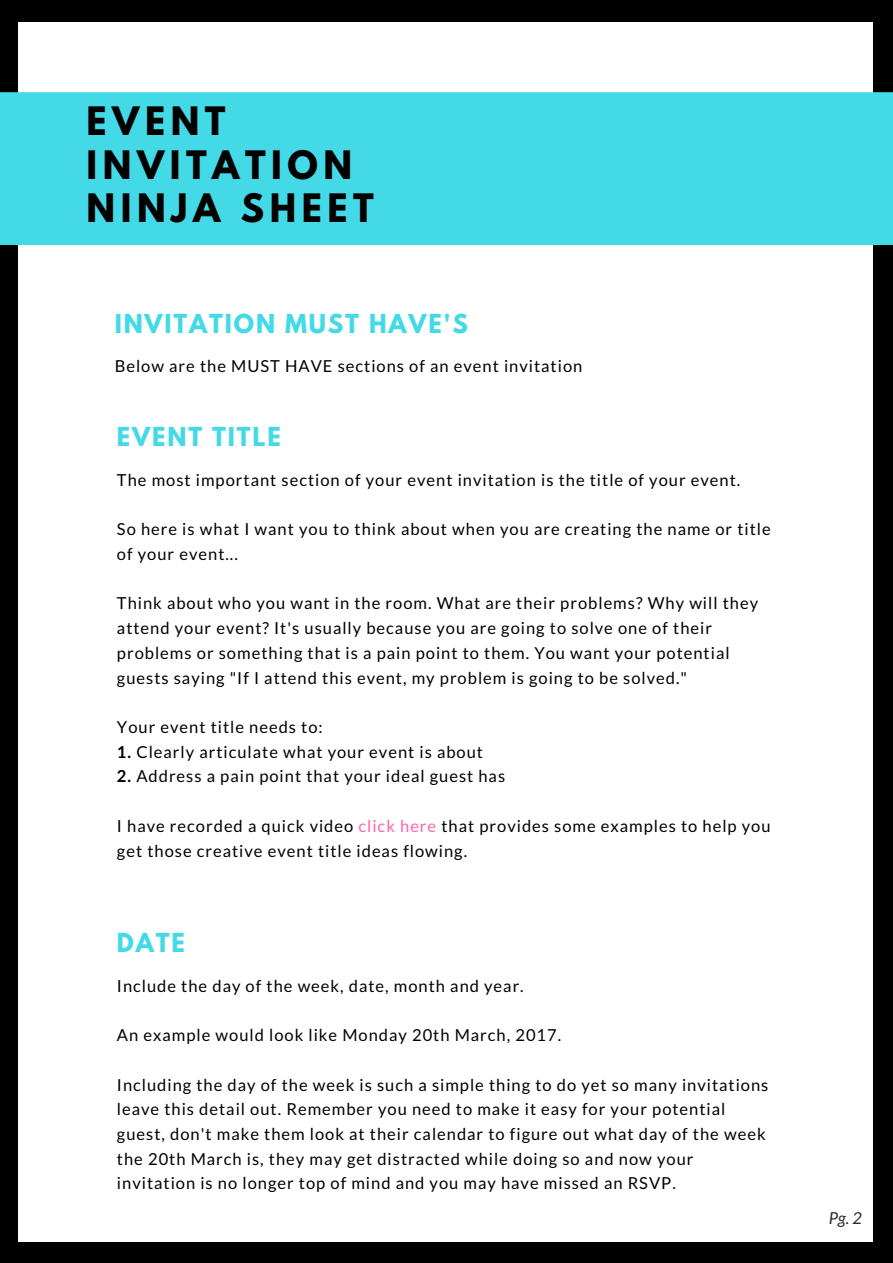
<style>
.page{position:relative;width:893px;height:1263px;background:#fff}
.page>*{position:absolute;margin:0;border:0;box-sizing:border-box;transform-origin:0 0}
.t1{font:700 34.65px/43.8px "League Spartan";letter-spacing:.16em;color:#000}
.t2{font:700 23.1px "League Spartan";letter-spacing:.08em;color:#44d9e6}
.t3{font:16.5px/24.8px "Lato";letter-spacing:.06em;color:#000}
.t4{font:italic 16.5px "Lato";color:#2b2b2b}
.s1{font-weight:700}
.s2{color:#ff63b1}
</style>
<div class="page">
<div style="left:872px;top:1242px;width:20px;height:20px;background:#000"></div>
<div style="left:0;top:20px;width:18px;height:1224px;background:#000"></div>
<div style="left:0;top:1242px;width:18px;height:20px;background:#000"></div>
<div style="left:872px;top:20px;width:20px;height:1224px;background:#000"></div>
<div style="left:17px;top:1242px;width:857px;height:20px;background:#000"></div>
<div style="left:872px;top:0;width:20px;height:21px;background:#000"></div>
<div style="left:0;top:0;width:18px;height:21px;background:#000"></div>
<div style="left:17px;top:0;width:857px;height:21px;background:#000"></div>
<div style="left:0;top:92px;width:892px;height:153px;background:#44d9e6"></div>
<h1 class="t1" style="left:87px;top:103px;width:289px">EVENT<br>INVITATION<br>NINJA SHEET</h1>
<h2 class="t2" style="left:115px;top:312px;width:355px">INVITATION MUST HAVE'S</h2>
<p class="t3" style="left:115px;top:353px;width:469px">Below are the MUST HAVE sections of an event invitation</p>
<h2 class="t2" style="left:117px;top:425px;width:165px">EVENT TITLE</h2>
<p class="t3" style="left:117px;top:467px;width:625px">The most important section of your event invitation is the title of your event.</p>
<p class="t3" style="left:117px;top:516px;width:655px">So here is what I want you to think about when you are creating the name or title of your event...</p>
<p class="t3" style="left:117px;top:591px;width:642px">Think about who you want in the room. What are their problems? Why will they attend your event? It's usually because you are going to solve one of their problems or something that is a pain point to them. You want your potential guests saying "If I attend this event, my problem is going to be solved."</p>
<p class="t3" style="left:117px;top:714px;width:207px">Your event title needs to:</p>
<p class="t3" style="left:117px;top:739px;width:367px"><span class="s1">1.</span> Clearly articulate what your event is about</p>
<p class="t3" style="left:117px;top:764px;width:390px"><span class="s1">2.</span> Address a pain point that your ideal guest has</p>
<p class="t3" style="left:117px;top:813px;width:655px">I have recorded a quick video <span class="s2">click here</span> that provides some examples to help you get those creative event title ideas flowing.</p>
<h2 class="t2" style="left:117px;top:931px;width:69px">DATE</h2>
<p class="t3" style="left:117px;top:973px;width:408px">Include the day of the week, date, month and year.</p>
<p class="t3" style="left:117px;top:1022px;width:445px">An example would look like Monday 20th March, 2017.</p>
<p class="t3" style="left:117px;top:1072px;width:653px">Including the day of the week is such a simple thing to do yet so many invitations leave this detail out. Remember you need to make it easy for your potential guest, don't make them look at their calendar to figure out what day of the week the 20th March is, they may get distracted while doing so and now your invitation is no longer top of mind and you may have missed an RSVP.</p>
<p class="t4" style="left:828px;top:1208px;width:35px">Pg. 2</p>
</div>
